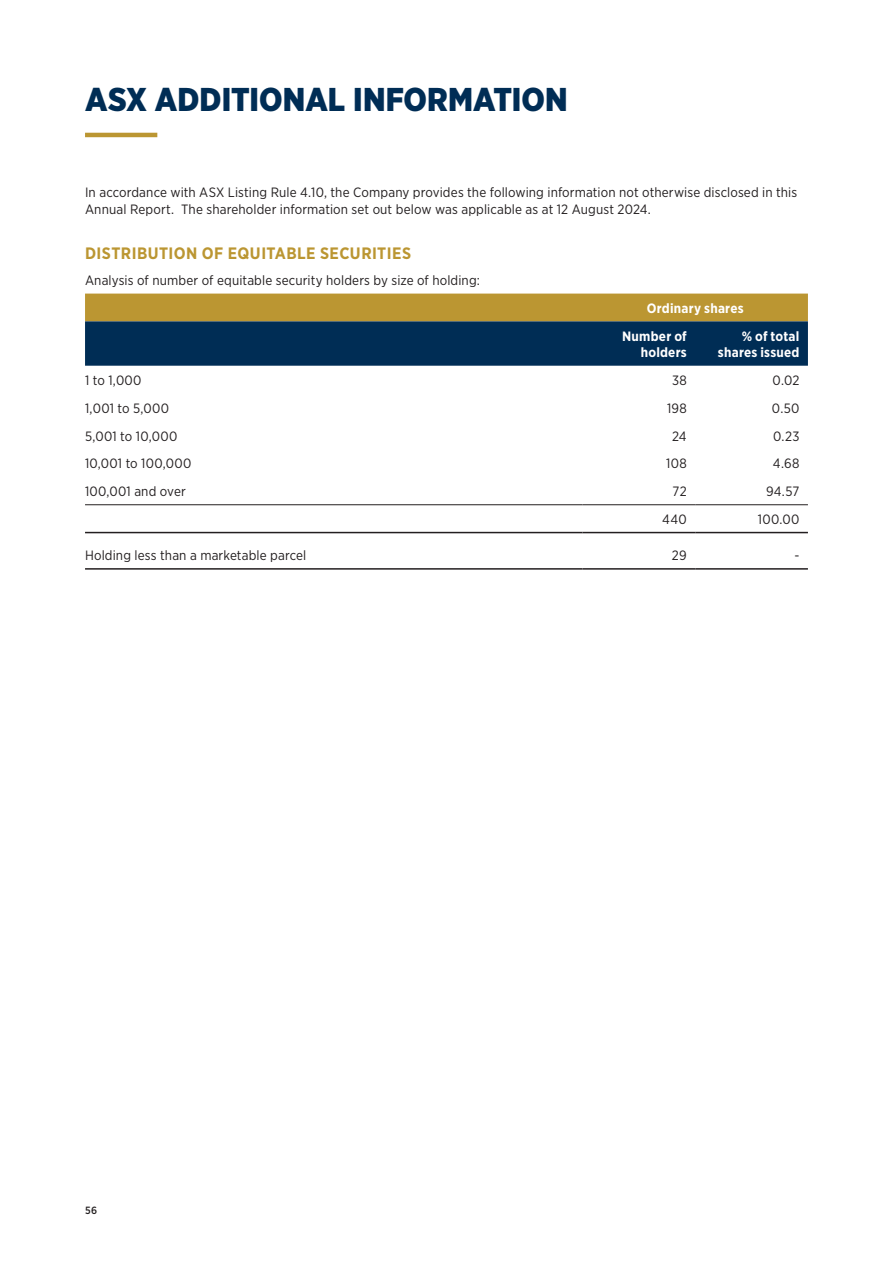
<style>
.page{position:relative;width:893px;height:1263px;background:#fff}
.page>*{position:absolute;margin:0;border:0;box-sizing:border-box;transform-origin:0 0}
.t1{font:900 33px "Gotham Narrow";letter-spacing:.005em;color:#002d55}
.t2{font:700 16.5px "Gotham Narrow";letter-spacing:.025em;color:#bb9632}
.t3{font:13.5px/17.2px "Gotham Narrow";letter-spacing:.01em;color:#231f20}
.t4{font:700 13.5px/27.8px "Gotham Narrow";letter-spacing:.015em;color:#fff}
.t5{font:500 10.5px "Gotham Narrow";color:#231f20}
</style>
<div class="page">
<hr style="left:85px;top:133px;width:72px;height:4px;background:#bb9632">
<svg style="left:85px;top:294px;width:723px;height:72px;background:#485649"></svg>
<hr style="left:85px;top:504px;width:498px;height:1px;background:#231f20">
<hr style="left:583px;top:504px;width:112px;height:1px;background:#231f20">
<hr style="left:695px;top:504px;width:113px;height:1px;background:#231f20">
<hr style="left:85px;top:532px;width:498px;height:1px;background:#231f20">
<hr style="left:583px;top:532px;width:112px;height:1px;background:#231f20">
<hr style="left:695px;top:532px;width:113px;height:1px;background:#231f20">
<hr style="left:85px;top:568px;width:498px;height:2px;background:#231f20">
<hr style="left:583px;top:568px;width:112px;height:2px;background:#231f20">
<hr style="left:695px;top:568px;width:113px;height:2px;background:#231f20">
<h1 class="t1" style="left:85px;top:78px;width:484px">ASX ADDITIONAL INFORMATION</h1>
<p class="t3" style="left:85px;top:183px;width:714px">In accordance with ASX Listing Rule 4.10, the Company provides the following information not otherwise disclosed in this<br>Annual Report. The shareholder information set out below was applicable as at 12 August 2024.</p>
<p class="t2" style="left:85px;top:243px;width:328px">DISTRIBUTION OF EQUITABLE SECURITIES</p>
<p class="t3" style="left:85px;top:271px;width:396px">Analysis of number of equitable security holders by size of holding:</p>
<p class="t4" style="left:622px;top:294px;width:123px;text-indent:25px">Ordinary shares<br>Number of</p>
<p class="t4" style="left:641px;top:338px;width:48px">holders</p>
<p class="t4" style="left:718px;top:328px;width:83px;line-height:16.5px;text-align:right">% of total shares issued</p>
<p class="t3" style="left:85px;top:371px;width:58px">1 to 1,000</p>
<p class="t3" style="left:672px;top:371px;width:16px">38</p>
<p class="t3" style="left:773px;top:371px;width:28px">0.02</p>
<p class="t3" style="left:85px;top:399px;width:86px">1,001 to 5,000</p>
<p class="t3" style="left:667px;top:399px;width:21px">198</p>
<p class="t3" style="left:772px;top:399px;width:29px">0.50</p>
<p class="t3" style="left:85px;top:427px;width:94px">5,001 to 10,000</p>
<p class="t3" style="left:672px;top:427px;width:16px">24</p>
<p class="t3" style="left:773px;top:427px;width:28px">0.23</p>
<p class="t3" style="left:85px;top:455px;width:108px">10,001 to 100,000</p>
<p class="t3" style="left:666px;top:455px;width:22px">108</p>
<p class="t3" style="left:773px;top:455px;width:28px">4.68</p>
<p class="t3" style="left:85px;top:483px;width:102px">100,001 and over</p>
<p class="t3" style="left:673px;top:483px;width:16px">72</p>
<p class="t3" style="left:766px;top:483px;width:35px">94.57</p>
<p class="t3" style="left:662px;top:510px;width:26px">440</p>
<p class="t3" style="left:758px;top:510px;width:43px">100.00</p>
<p class="t3" style="left:85px;top:547px;width:223px">Holding less than a marketable parcel</p>
<p class="t3" style="left:672px;top:547px;width:16px">29</p>
<p class="t3" style="left:794px;top:547px;width:7px">-</p>
<p class="t5" style="left:85px;top:1204px;width:14px">56</p>
</div>
